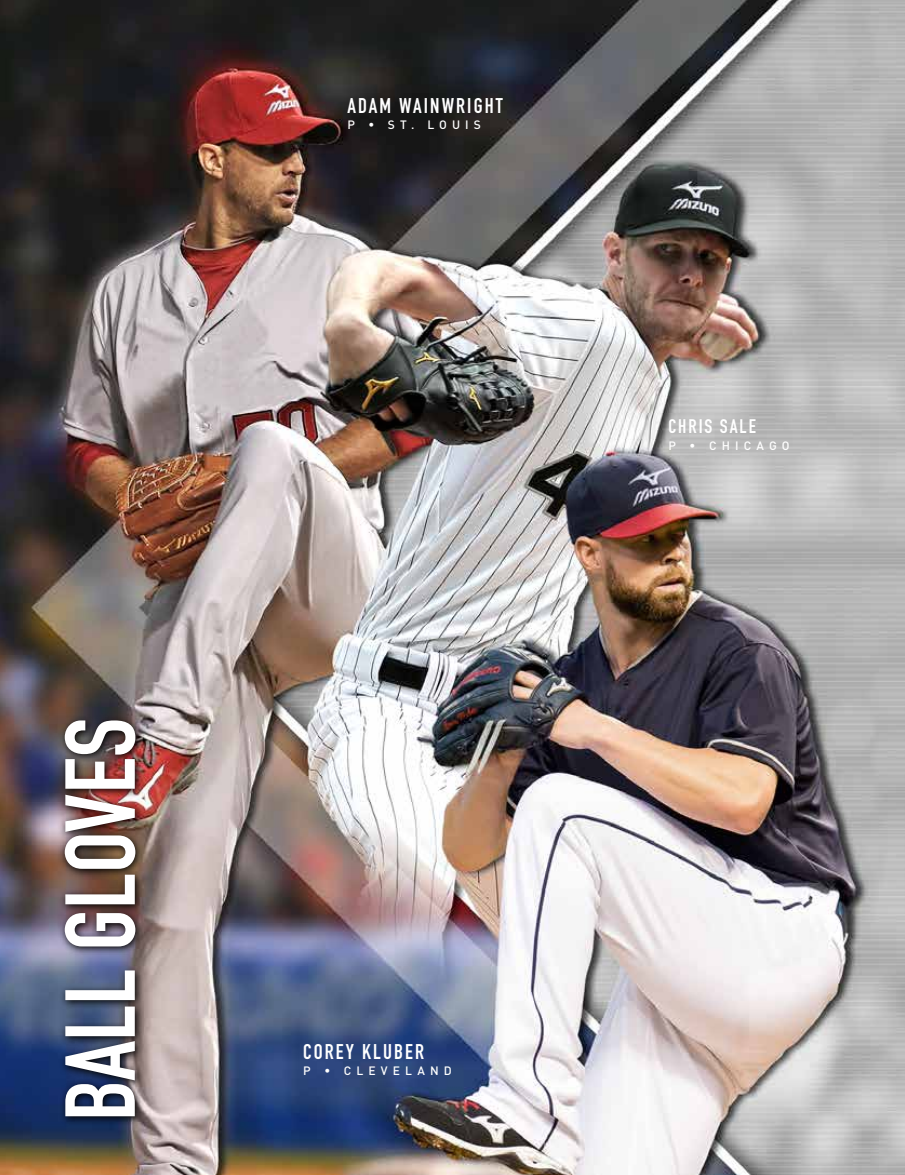
<style>
.page{position:relative;width:905px;height:1175px;background:#fff}
.page>*{position:absolute;margin:0;border:0;box-sizing:border-box;transform-origin:0 0}
.t1{font:97.5px "DIN Engschrift Std";color:#fff}
.t2{font:21px "DIN Engschrift Std";letter-spacing:.1em;color:#fff}
.t3{font:19.35px "DIN Engschrift Std";letter-spacing:.1em;color:#fff}
.t4{font:500 12px "DINOT";letter-spacing:.43em;color:#fff}
.s1{font-weight:300}
</style>
<div class="page">
<img style="left:0;top:0;width:904px;height:1174px">
<hr style="left:904px;top:21px;width:1px;height:97px;background:#000">
<img style="left:58px;top:714px;width:87px;height:412px">
<h1 class="t1" style="left:43px;top:1120px;width:405px;rotate:-90deg">BALL GLOVES</h1>
<h2 class="t2" style="left:347px;top:93px;width:157px">ADAM WAINWRIGHT</h2>
<p class="t4" style="left:347px;top:115px;width:135px">P <span class="s1">•</span> ST. LOUIS</p>
<h3 class="t3" style="left:668px;top:415px;width:89px">CHRIS SALE</h3>
<p class="t4" style="left:668px;top:436px;width:123px">P <span class="s1">•</span> CHICAGO</p>
<h2 class="t2" style="left:303px;top:1039px;width:122px">COREY KLUBER</h2>
<p class="t4" style="left:303px;top:1061px;width:150px">P <span class="s1">•</span> CLEVELAND</p>
</div>
